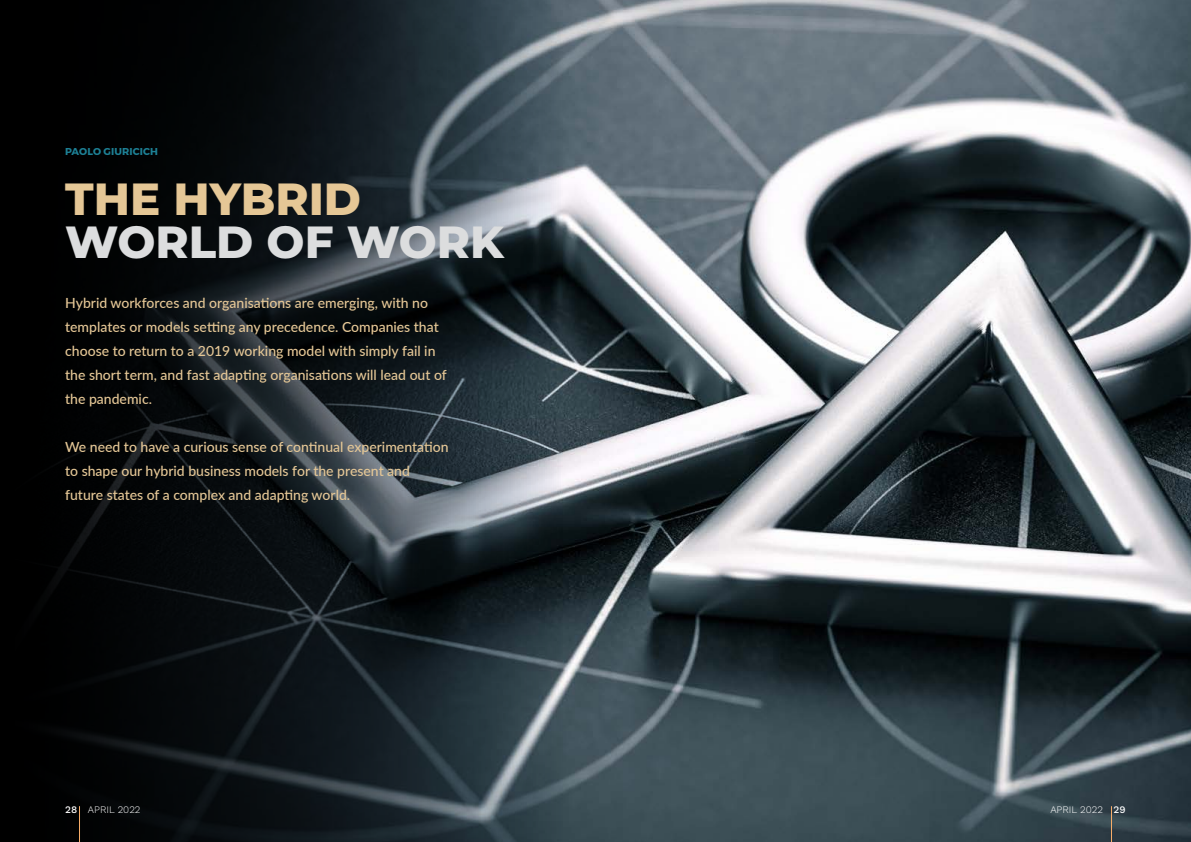
<style>
.page{position:relative;width:1191px;height:842px;background:#fff}
.page>*{position:absolute;margin:0;border:0;box-sizing:border-box;transform-origin:0 0}
.t1{font:800 45px "Montserrat";color:#dcddde}
.t2{font:800 45px "Montserrat";color:#e5c796}
.t3{font:500 14px/24px "Lato";color:#e5c796}
.t4{font:300 10px "Work Sans";color:#fff}
.t5{font:700 10px "Montserrat";letter-spacing:.01em;color:#1d8095}
.s1{font-weight:500}
</style>
<div class="page">
<img style="left:574px;top:0;width:617px;height:842px">
<svg style="left:0;top:0;width:574px;height:842px;background:#181f23"></svg>
<hr style="left:1111px;top:806px;width:1px;height:36px;background:#faaf6a">
<hr style="left:79px;top:806px;width:1px;height:36px;background:#faaf6a">
<p class="t5" style="left:65px;top:145px;width:94px">PAOLO GIURICICH</p>
<h1 class="t2" style="left:65px;top:166px;width:297px">THE HYBRID</h1>
<h1 class="t1" style="left:65px;top:209px;width:440px">WORLD OF WORK</h1>
<p class="t3" style="left:65px;top:290px;width:383px">Hybrid workforces and organisations are emerging, with no templates or models setting any precedence. Companies that choose to return to a 2019 working model with simply fail in the short term, and fast adapting organisations will lead out of the pandemic.</p>
<p class="t3" style="left:65px;top:434px;width:385px">We need to have a curious sense of continual experimentation to shape our hybrid business models for the present and future states of a complex and adapting world.</p>
<p class="t4" style="left:65px;top:804px;width:77px"><span class="s1">28</span> APRIL 2022</p>
<p class="t4" style="left:1050px;top:804px;width:77px">APRIL 2022 <span class="s1">29</span></p>
</div>
